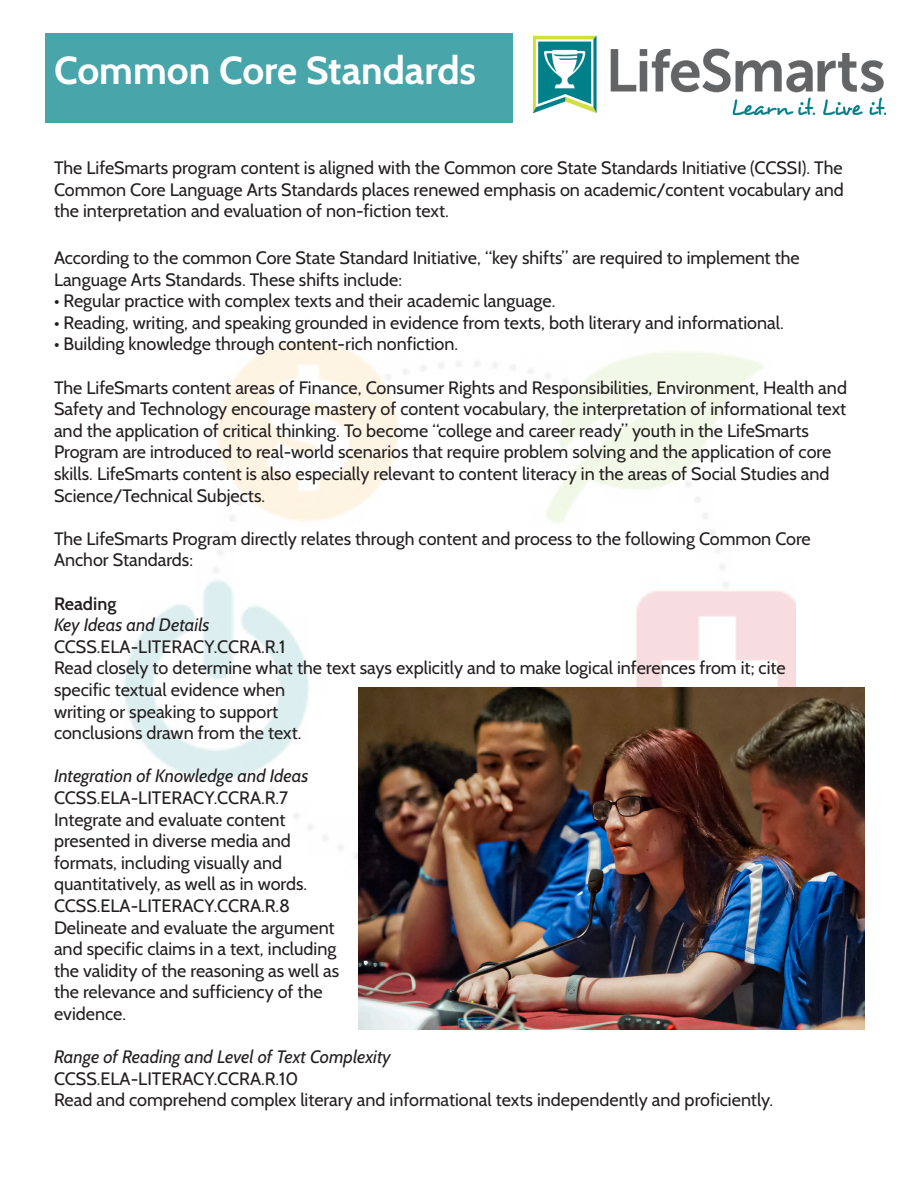
<style>
.page{position:relative;width:918px;height:1188px;background:#fff}
.page>*{position:absolute;margin:0;border:0;box-sizing:border-box;transform-origin:0 0}
.t1{font:700 39px "Cabin";color:#fff}
.t2{font:18px/21.6px "Cabin";color:#231f20;text-align:justify}
.t3{font:italic 18px "Cabin";color:#231f20}
.t4{font:600 18px "Cabin";color:#231f20}
</style>
<div class="page">
<div style="left:45px;top:33px;width:468px;height:90px;background:#48a5aa"></div>
<img style="left:532px;top:35px;width:355px;height:80px">
<img style="left:124px;top:341px;width:672px;height:627px">
<img style="left:359px;top:688px;width:505px;height:342px">
<p class="t1" style="left:54px;top:47px;width:424px">Common Core Standards</p>
<p class="t2" style="left:54px;top:157px;width:791px">The LifeSmarts program content is aligned with the Common core State Standards Initiative (CCSSI). The Common Core Language Arts Standards places renewed emphasis on academic/content vocabulary and the interpretation and evaluation of non-fiction text.</p>
<p class="t2" style="left:54px;top:247px;width:747px">According to the common Core State Standard Initiative, “key shifts” are required to implement the</p>
<p class="t2" style="left:54px;top:268px;width:350px">Language Arts Standards. These shifts include:</p>
<p class="t2" style="left:54px;top:290px;width:503px">• Regular practice with complex texts and their academic language.</p>
<p class="t2" style="left:54px;top:312px;width:731px">• Reading, writing, and speaking grounded in evidence from texts, both literary and informational.</p>
<p class="t2" style="left:54px;top:333px;width:406px">• Building knowledge through content-rich nonfiction.</p>
<p class="t2" style="left:54px;top:376px;width:795px">The LifeSmarts content areas of Finance, Consumer Rights and Responsibilities, Environment, Health and Safety and Technology encourage mastery of content vocabulary, the interpretation of informational text and the application of critical thinking. To become “college and career ready” youth in the LifeSmarts</p>
<p class="t2" style="left:54px;top:441px;width:779px">Program are introduced to real-world scenarios that require problem solving and the application of core skills. LifeSmarts content is also especially relevant to content literacy in the areas of Social Studies and</p>
<p class="t2" style="left:54px;top:484px;width:213px">Science/Technical Subjects.</p>
<p class="t2" style="left:54px;top:528px;width:758px">The LifeSmarts Program directly relates through content and process to the following Common Core</p>
<p class="t2" style="left:54px;top:549px;width:141px">Anchor Standards:</p>
<p class="t4" style="left:54px;top:592px;width:64px">Reading</p>
<p class="t3" style="left:54px;top:614px;width:157px">Key Ideas and Details</p>
<p class="t2" style="left:54px;top:636px;width:233px">CCSS.ELA-LITERACY.CCRA.R.1</p>
<p class="t2" style="left:54px;top:657px;width:733px">Read closely to determine what the text says explicitly and to make logical inferences from it; cite</p>
<p class="t2" style="left:54px;top:679px;width:233px">specific textual evidence when</p>
<p class="t2" style="left:54px;top:700px;width:226px">writing or speaking to support</p>
<p class="t2" style="left:54px;top:722px;width:249px">conclusions drawn from the text.</p>
<p class="t3" style="left:54px;top:765px;width:256px">Integration of Knowledge and Ideas</p>
<p class="t2" style="left:54px;top:787px;width:236px">CCSS.ELA-LITERACY.CCRA.R.7</p>
<p class="t2" style="left:54px;top:808px;width:233px">Integrate and evaluate content</p>
<p class="t2" style="left:54px;top:830px;width:238px">presented in diverse media and</p>
<p class="t2" style="left:54px;top:852px;width:230px">formats, including visually and</p>
<p class="t2" style="left:54px;top:873px;width:255px">quantitatively, as well as in words.</p>
<p class="t2" style="left:54px;top:895px;width:238px">CCSS.ELA-LITERACY.CCRA.R.8</p>
<p class="t2" style="left:54px;top:916px;width:287px;text-align:left">Delineate and evaluate the argument and specific claims in a text, including the validity of the reasoning as well as the relevance and sufficiency of the evidence.</p>
<p class="t3" style="left:54px;top:1046px;width:338px">Range of Reading and Level of Text Complexity</p>
<p class="t2" style="left:54px;top:1068px;width:246px">CCSS.ELA-LITERACY.CCRA.R.10</p>
<p class="t2" style="left:54px;top:1089px;width:721px">Read and comprehend complex literary and informational texts independently and proficiently.</p>
</div>
